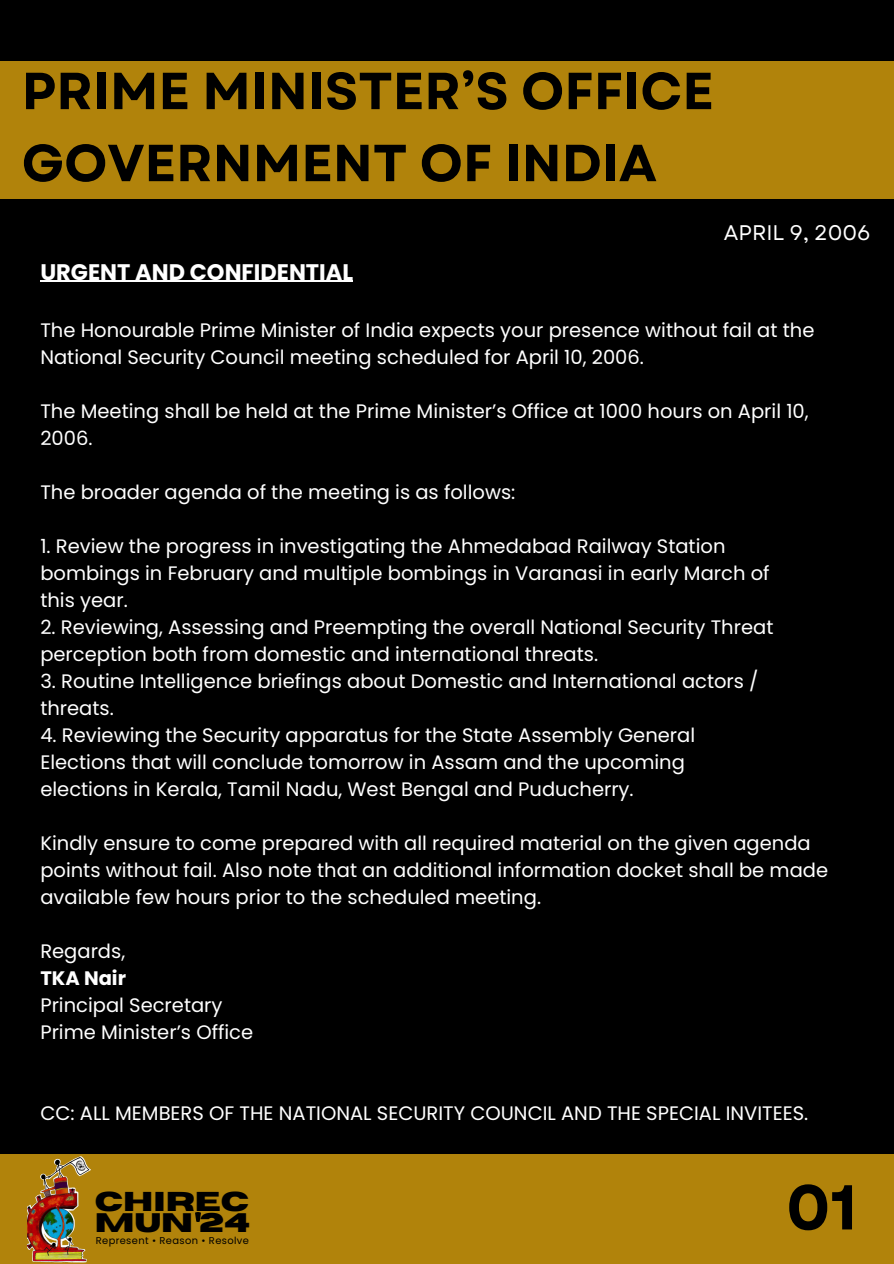
<style>
.page{position:relative;width:894px;height:1264px;background:#fff}
.page>*{position:absolute;margin:0;border:0;box-sizing:border-box;transform-origin:0 0}
.t1{font:700 63.15px "Garet";color:#000}
.t2{font:700 52.05px/72px "Garet";color:#000}
.t3{font:700 27.15px "Horizon";color:#000}
.t4{font:700 26.7px "Horizon";color:#000}
.t5{font:700 22.5px "Poppins";color:#fff}
.t6{font:21.15px "Garet";color:#fff}
.t7{font:19.5px/27px "Poppins";color:#fff}
.t8{font:9.9px "Poppins";letter-spacing:.035em;color:#000}
.s1{font-weight:700}
</style>
<div class="page">
<div style="left:0;top:0;width:893px;height:1263px;background:#000"></div>
<div style="left:0;top:61px;width:893px;height:138px;background:#b1830b"></div>
<div style="left:0;top:1153px;width:893px;height:110px;background:#b1830b"></div>
<img style="left:28px;top:1153px;width:77px;height:110px">
<svg style="left:196px;top:1212px;width:4px;height:9px"></svg>
<hr style="left:40px;top:281px;width:313px;height:1px;background:#fff">
<p class="t2" style="left:22px;top:55px;width:693px">PRIME MINISTER’S OFFICE<br>GOVERNMENT OF INDIA</p>
<h6 class="t5" style="left:40px;top:256px;width:314px">URGENT AND CONFIDENTIAL</h6>
<p class="t6" style="left:723px;top:218px;width:148px">APRIL 9, 2006</p>
<h6 class="t7" style="left:40px;top:317px;width:775px">The Honourable Prime Minister of India expects your presence without fail at the<br>National Security Council meeting scheduled for April 10, 2006.</h6>
<h6 class="t7" style="left:40px;top:398px;width:769px">The Meeting shall be held at the Prime Minister’s Office at 1000 hours on April 10,<br>2006.</h6>
<h6 class="t7" style="left:40px;top:479px;width:476px">The broader agenda of the meeting is as follows:</h6>
<h5 class="t7" style="left:40px;top:533px;width:730px">1. Review the progress in investigating the Ahmedabad Railway Station bombings in February and multiple bombings in Varanasi in early March of this year.</h5>
<h5 class="t7" style="left:40px;top:614px;width:734px">2. Reviewing, Assessing and Preempting the overall National Security Threat perception both from domestic and international threats.</h5>
<h5 class="t7" style="left:40px;top:668px;width:719px">3. Routine Intelligence briefings about Domestic and International actors / threats.</h5>
<h5 class="t7" style="left:40px;top:722px;width:656px">4. Reviewing the Security apparatus for the State Assembly General<br>Elections that will conclude tomorrow in Assam and the upcoming elections in Kerala, Tamil Nadu, West Bengal and Puducherry.</h5>
<p class="t7" style="left:40px;top:830px;width:789px">Kindly ensure to come prepared with all required material on the given agenda points without fail. Also note that an additional information docket shall be made available few hours prior to the scheduled meeting.</p>
<h2 class="t7" style="left:40px;top:938px;width:214px">Regards,<br><span class="s1">TKA Nair<br></span>Principal Secretary<br>Prime Minister’s Office</h2>
<h2 class="t7" style="left:40px;top:1100px;width:769px">CC: ALL MEMBERS OF THE NATIONAL SECURITY COUNCIL AND THE SPECIAL INVITEES.</h2>
<h3 class="t3" style="left:95px;top:1188px;width:156px">CHIREC</h3>
<h6 class="t4" style="left:95px;top:1209px;width:156px">MUN 24</h6>
<h4 class="t8" style="left:96px;top:1233px;width:155px">Represent • Reason • Resolve</h4>
<p class="t1" style="left:785px;top:1161px;width:73px">01</p>
</div>
